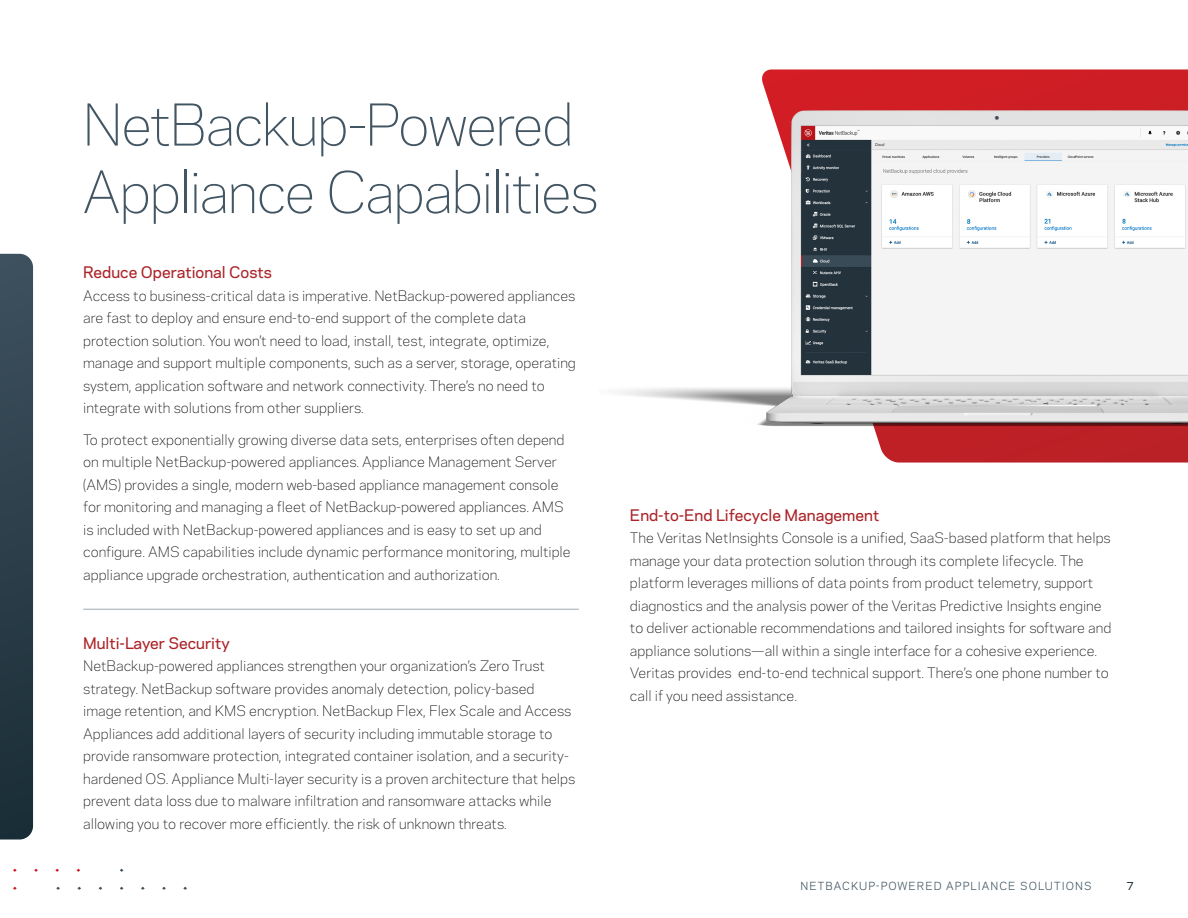
<style>
.page{position:relative;width:1188px;height:918px;background:#fff}
.page>*{position:absolute;margin:0;border:0;box-sizing:border-box;transform-origin:0 0}
.section{font:300 54px/67.5px "Polaris";letter-spacing:-.04em;color:#425563}
.body{font:500 15px "Polaris";color:#ab2328}
.body-2{font:300 13.5px/22.5px "Polaris";color:#000}
.body-3{font:10.5px "Polaris";letter-spacing:.1em;color:#425563}
.body-4{font:500 10.5px "Polaris";color:#182c35}
</style>
<div class="page">
<svg style="left:13px;top:869px;width:174px;height:21px"></svg>
<svg style="left:762px;top:69px;width:426px;height:394px;background:#d03f44"></svg>
<svg style="left:0;top:254px;width:33px;height:586px;background:#2c3f4b"></svg>
<hr style="left:83px;top:609px;width:496px;height:1px;background:#a0aab1">
<img style="left:618px;top:97px;width:570px;height:344px">
<p class="section" style="left:82px;top:88px;width:518px">NetBackup-Powered<br>Appliance Capabilities</p>
<p class="body" style="left:83px;top:261px;width:190px">Reduce Operational Costs</p>
<p class="body-2" style="left:83px;top:283px;width:494px">Access to business-critical data is imperative. NetBackup-powered appliances are fast to deploy and ensure end-to-end support of the complete data protection solution. You won’t need to load, install, test, integrate, optimize, manage and support multiple components, such as a server, storage, operating system, application software and network connectivity. There’s no need to integrate with solutions from other suppliers.</p>
<p class="body-2" style="left:83px;top:427px;width:489px">To protect exponentially growing diverse data sets, enterprises often depend on multiple NetBackup-powered appliances. Appliance Management Server (AMS) provides a single, modern web-based appliance management console for monitoring and managing a fleet of NetBackup-powered appliances. AMS is included with NetBackup-powered appliances and is easy to set up and configure. AMS capabilities include dynamic performance monitoring, multiple appliance upgrade orchestration, authentication and authorization.</p>
<p class="body" style="left:83px;top:632px;width:148px">Multi-Layer Security</p>
<p class="body-2" style="left:83px;top:654px;width:494px">NetBackup-powered appliances strengthen your organization’s Zero Trust strategy. NetBackup software provides anomaly detection, policy-based image retention, and KMS encryption. NetBackup Flex, Flex Scale and Access Appliances add additional layers of security including immutable storage to provide ransomware protection, integrated container isolation, and a security&shy;hardened OS. Appliance Multi-layer security is a proven architecture that helps prevent data loss due to malware infiltration and ransomware attacks while allowing you to recover more efficiently. the risk of unknown threats.</p>
<p class="body" style="left:630px;top:504px;width:251px">End-to-End Lifecycle Management</p>
<p class="body-2" style="left:630px;top:526px;width:483px">The Veritas NetInsights Console is a unified, SaaS-based platform that helps manage your data protection solution through its complete lifecycle. The platform leverages millions of data points from product telemetry, support diagnostics and the analysis power of the Veritas Predictive Insights engine to deliver actionable recommendations and tailored insights for software and appliance solutions—all within a single interface for a cohesive experience.<br>Veritas provides end-to-end technical support. There’s one phone number to call if you need assistance.</p>
<p class="body-3" style="left:801px;top:878px;width:292px">NETBACKUP-POWERED APPLIANCE SOLUTIONS</p>
<p class="body-4" style="left:1127px;top:878px;width:9px">7</p>
</div>
